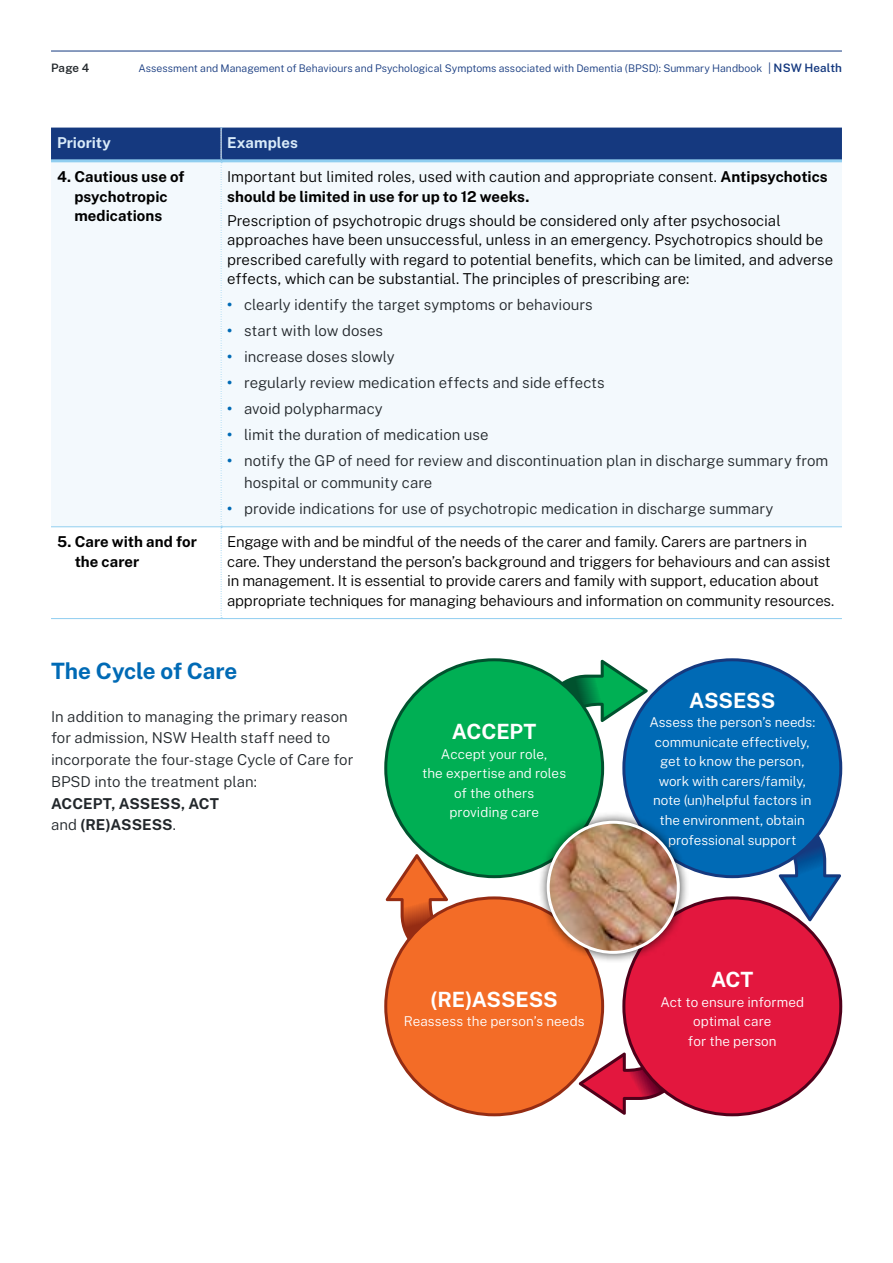
<style>
.page{position:relative;width:893px;height:1263px;background:#fff}
.page>*{position:absolute;margin:0;border:0;box-sizing:border-box;transform-origin:0 0}
.t1{font:700 22.5px "Public Sans";letter-spacing:-.005em;color:#006ab5}
.t2{font:700 21px "Public Sans";letter-spacing:-.005em;color:#fff}
.t3{font:300 15px/19.5px "Public Sans";letter-spacing:-.01em;color:#000}
.t4{font:300 15px/21.8px "Public Sans";color:#22272b}
.t5{font:700 15px/19.5px "Public Sans";color:#000;text-align:center}
.t6{font:700 15px/21.8px "Public Sans";letter-spacing:.005em;color:#22272b}
.t7{font:700 15px "Public Sans";letter-spacing:.005em;color:#d9ebf9}
.t8{font:300 13.5px/19.5px "Public Sans";color:#fff;text-align:center}
.t9{font:600 11.7px "Public Sans";color:#22272b}
.t10{font:300 10.5px "Public Sans";color:#15397f}
.s1{font-size:11.7px}
.s2{font-weight:600;font-size:11.7px}
.s3{font-weight:700}
.s4{font-weight:700;color:#006ab5}
.s5{font-weight:300}
</style>
<div class="page">
<hr style="left:51px;top:51px;width:791px;height:1px;background:#15397f">
<svg style="left:51px;top:128px;width:791px;height:490px"></svg>
<hr style="left:51px;top:526px;width:170px;height:1px;background:#90cef0">
<hr style="left:221px;top:526px;width:621px;height:1px;background:#90cef0">
<hr style="left:51px;top:159px;width:170px;height:3px;background:#90cef0">
<hr style="left:221px;top:159px;width:621px;height:3px;background:#90cef0">
<hr style="left:51px;top:618px;width:170px;height:1px;background:#90cef0">
<hr style="left:221px;top:618px;width:621px;height:1px;background:#90cef0">
<svg style="left:539px;top:660px;width:109px;height:111px"></svg>
<svg style="left:729px;top:813px;width:112px;height:108px"></svg>
<svg style="left:579px;top:1003px;width:108px;height:112px"></svg>
<svg style="left:386px;top:854px;width:111px;height:108px"></svg>
<div style="left:386px;top:660px;width:217px;height:217px;background:#00af54;border-radius:50%"></div>
<div style="left:386px;top:898px;width:217px;height:217px;background:#f36c27;border-radius:50%"></div>
<div style="left:624px;top:660px;width:217px;height:217px;background:#006ab5;border-radius:50%"></div>
<div style="left:624px;top:898px;width:217px;height:217px;background:#e3173e;border-radius:50%"></div>
<div style="left:537px;top:811px;width:152px;height:152px;background:#000;opacity:.75"></div>
<img style="left:548px;top:822px;width:130px;height:130px;border-radius:65px">
<div style="left:547px;top:821px;width:133px;height:133px;border:3px solid #fff;border-radius:50%"></div>
<p class="t9" style="left:51px;top:59px;width:40px">Page 4</p>
<p class="t10" style="left:138px;top:60px;width:705px">Assessment and Management of Behaviours and Psychological Symptoms associated with Dementia (BPSD): Summary Handbook <span class="s1">|</span> <span class="s2">NSW Health</span></p>
<p class="t7" style="left:57px;top:132px;width:55px">Priority</p>
<p class="t7" style="left:227px;top:132px;width:72px">Examples</p>
<p class="t5" style="left:57px;top:166px;width:129px">4. Cautious use of psychotropic medications</p>
<p class="t3" style="left:227px;top:166px;width:602px">Important but limited roles, used with caution and appropriate consent. <span class="s3">Antipsychotics should be limited in use for up to 12 weeks.</span></p>
<p class="t3" style="left:227px;top:210px;width:608px">Prescription of psychotropic drugs should be considered only after psychosocial approaches have been unsuccessful, unless in an emergency. Psychotropics should be prescribed carefully with regard to potential benefits, which can be limited, and adverse effects, which can be substantial. The principles of prescribing are:</p>
<p class="t4" style="left:227px;top:293px;width:367px"><span class="s4">•</span> clearly identify the target symptoms or behaviours</p>
<p class="t4" style="left:227px;top:319px;width:158px"><span class="s4">•</span> start with low doses</p>
<p class="t4" style="left:227px;top:345px;width:169px"><span class="s4">•</span> increase doses slowly</p>
<p class="t4" style="left:227px;top:371px;width:379px"><span class="s4">•</span> regularly review medication effects and side effects</p>
<p class="t4" style="left:227px;top:397px;width:157px"><span class="s4">•</span> avoid polypharmacy</p>
<p class="t4" style="left:227px;top:423px;width:263px"><span class="s4">•</span> limit the duration of medication use</p>
<p class="t4" style="left:244px;top:449px;width:586px;text-indent:-17px"><span class="s4">•</span> notify the GP of need for review and discontinuation plan in discharge summary from hospital or community care</p>
<p class="t4" style="left:227px;top:497px;width:548px"><span class="s4">•</span> provide indications for use of psychotropic medication in discharge summary</p>
<p class="t5" style="left:75px;top:531px;width:124px;text-align:left;text-indent:-18px">5. Care with and for the carer</p>
<p class="t3" style="left:227px;top:531px;width:609px">Engage with and be mindful of the needs of the carer and family. Carers are partners in care. They understand the person’s background and triggers for behaviours and can assist in management. It is essential to provide carers and family with support, education about appropriate techniques for managing behaviours and information on community resources.</p>
<h1 class="t1" style="left:51px;top:654px;width:188px">The Cycle of Care</h1>
<p class="t4" style="left:51px;top:704px;width:304px">In addition to managing the primary reason for admission, NSW Health staff need to incorporate the four-stage Cycle of Care for BPSD into the treatment plan:</p>
<p class="t6" style="left:51px;top:791px;width:170px">ACCEPT, ASSESS, ACT <span class="s5">and</span> (RE)ASSESS<span class="s5">.</span></p>
<h2 class="t2" style="left:452px;top:716px;width:86px">ACCEPT</h2>
<p class="t8" style="left:422px;top:743px;width:146px">Accept your role,<br>the expertise and roles of the others<br>providing care</p>
<h2 class="t2" style="left:431px;top:984px;width:129px">(RE)ASSESS</h2>
<p class="t8" style="left:404px;top:1011px;width:182px">Reassess the person’s needs</p>
<h2 class="t2" style="left:689px;top:685px;width:87px">ASSESS</h2>
<p class="t8" style="left:649px;top:712px;width:167px">Assess the person’s needs: communicate effectively, get to know the person, work with carers/family, note (un)helpful factors in the environment, obtain professional support</p>
<h2 class="t2" style="left:711px;top:964px;width:44px">ACT</h2>
<p class="t8" style="left:660px;top:991px;width:145px">Act to ensure informed optimal care<br>for the person</p>
</div>
